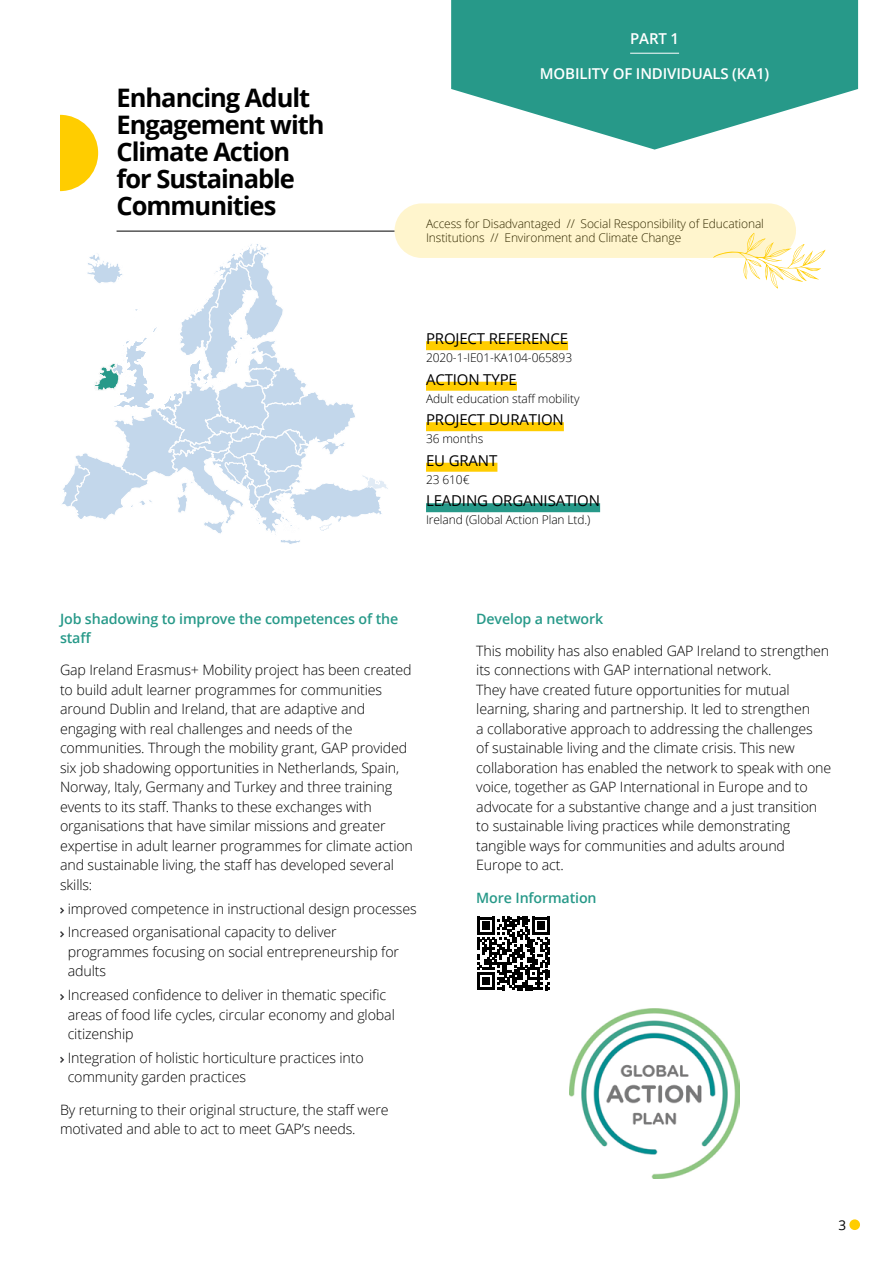
<style>
.page{position:relative;width:893px;height:1263px;background:#fff}
.page>*{position:absolute;margin:0;border:0;box-sizing:border-box;transform-origin:0 0}
.t1{font:700 25.5px/27px "Open Sans";letter-spacing:-.04em;color:#000}
.t2{font:15px "Open Sans";letter-spacing:-.01em;color:#000}
.t3{font:600 15px "Open Sans";letter-spacing:-.01em;color:#fff}
.t4{font:300 14.25px/19.5px "Open Sans";letter-spacing:-.01em;color:#000}
.t5{font:600 14.25px/19.5px "Open Sans";letter-spacing:-.01em;color:#279989}
.t6{font:13.5px "Open Sans";color:#000}
.t7{font:300 12px/13.5px "Open Sans";letter-spacing:-.01em;color:#000}
</style>
<div class="page">
<div style="left:849px;top:1219px;width:11px;height:11px;background:#ffcd00;border-radius:50%"></div>
<svg style="left:451px;top:0;width:407px;height:150px;fill:#279989"></svg>
<svg style="left:62px;top:244px;width:326px;height:300px"></svg>
<svg style="left:60px;top:115px;width:38px;height:76px"></svg>
<hr style="left:630px;top:53px;width:49px;height:1px;background:#fff">
<div style="left:426px;top:341px;width:142px;height:9px;background:#ffcd00"></div>
<div style="left:426px;top:382px;width:91px;height:9px;background:#ffcd00"></div>
<div style="left:426px;top:422px;width:138px;height:9px;background:#ffcd00"></div>
<div style="left:426px;top:463px;width:71px;height:9px;background:#ffcd00"></div>
<div style="left:426px;top:503px;width:174px;height:9px;background:#279989"></div>
<svg style="left:60px;top:907px;width:4px;height:7px"></svg>
<svg style="left:60px;top:931px;width:4px;height:6px"></svg>
<svg style="left:60px;top:994px;width:4px;height:6px"></svg>
<svg style="left:60px;top:1056px;width:4px;height:7px"></svg>
<img style="left:569px;top:1008px;width:171px;height:171px">
<svg style="left:477px;top:917px;width:73px;height:73px"></svg>
<hr style="left:117px;top:231px;width:277px;height:1px;background:#000">
<div style="left:394px;top:203px;width:402px;height:55px;background:#fff5cd;border-radius:27px"></div>
<svg style="left:713px;top:233px;width:112px;height:56px"></svg>
<h1 class="t1" style="left:117px;top:84px;width:210px">Enhancing Adult<br>Engagement with<br>Climate Action for Sustainable<br>Communities</h1>
<p class="t3" style="left:630px;top:28px;width:50px">PART 1</p>
<p class="t3" style="left:540px;top:63px;width:231px">MOBILITY OF INDIVIDUALS (KA1)</p>
<p class="t7" style="left:426px;top:217px;width:339px">Access for Disadvantaged // Social Responsibility of Educational<br>Institutions // Environment and Climate Change</p>
<p class="t2" style="left:426px;top:328px;width:144px">PROJECT REFERENCE</p>
<p class="t7" style="left:426px;top:351px;width:148px">2020-1-IE01-KA104-065893</p>
<p class="t2" style="left:426px;top:369px;width:92px">ACTION TYPE</p>
<p class="t7" style="left:426px;top:391px;width:155px">Adult education staff mobility</p>
<p class="t2" style="left:426px;top:409px;width:139px">PROJECT DURATION</p>
<p class="t7" style="left:426px;top:432px;width:59px">36 months</p>
<p class="t2" style="left:426px;top:450px;width:73px">EU GRANT</p>
<p class="t7" style="left:426px;top:472px;width:45px">23 610€</p>
<p class="t2" style="left:426px;top:490px;width:176px">LEADING ORGANISATION</p>
<p class="t7" style="left:426px;top:513px;width:166px">Ireland (Global Action Plan Ltd.)</p>
<p class="t5" style="left:60px;top:608px;width:340px">Job shadowing to improve the competences of the staff</p>
<p class="t4" style="left:60px;top:660px;width:355px">Gap Ireland Erasmus+ Mobility project has been created to build adult learner programmes for communities around Dublin and Ireland, that are adaptive and engaging with real challenges and needs of the communities. Through the mobility grant, GAP provided six job shadowing opportunities in Netherlands, Spain, Norway, Italy, Germany and Turkey and three training events to its staff. Thanks to these exchanges with organisations that have similar missions and greater expertise in adult learner programmes for climate action and sustainable living, the staff has developed several skills:</p>
<p class="t4" style="left:68px;top:896px;width:351px;line-height:23.7px">improved competence in instructional design processes<br>Increased organisational capacity to deliver</p>
<p class="t4" style="left:68px;top:942px;width:333px">programmes focusing on social entrepreneurship for adults</p>
<p class="t4" style="left:68px;top:985px;width:329px">Increased confidence to deliver in thematic specific areas of food life cycles, circular economy and global citizenship</p>
<p class="t4" style="left:68px;top:1048px;width:298px">Integration of holistic horticulture practices into community garden practices</p>
<p class="t4" style="left:60px;top:1099px;width:330px">By returning to their original structure, the staff were motivated and able to act to meet GAP’s needs.</p>
<p class="t5" style="left:476px;top:608px;width:128px">Develop a network</p>
<p class="t4" style="left:476px;top:641px;width:357px">This mobility has also enabled GAP Ireland to strengthen its connections with GAP international network.<br>They have created future opportunities for mutual learning, sharing and partnership. It led to strengthen<br>a collaborative approach to addressing the challenges<br>of sustainable living and the climate crisis. This new collaboration has enabled the network to speak with one voice, together as GAP International in Europe and to advocate for a substantive change and a just transition to sustainable living practices while demonstrating tangible ways for communities and adults around Europe to act.</p>
<p class="t5" style="left:476px;top:887px;width:122px">More Information</p>
<p class="t6" style="left:838px;top:1216px;width:9px">3</p>
</div>
